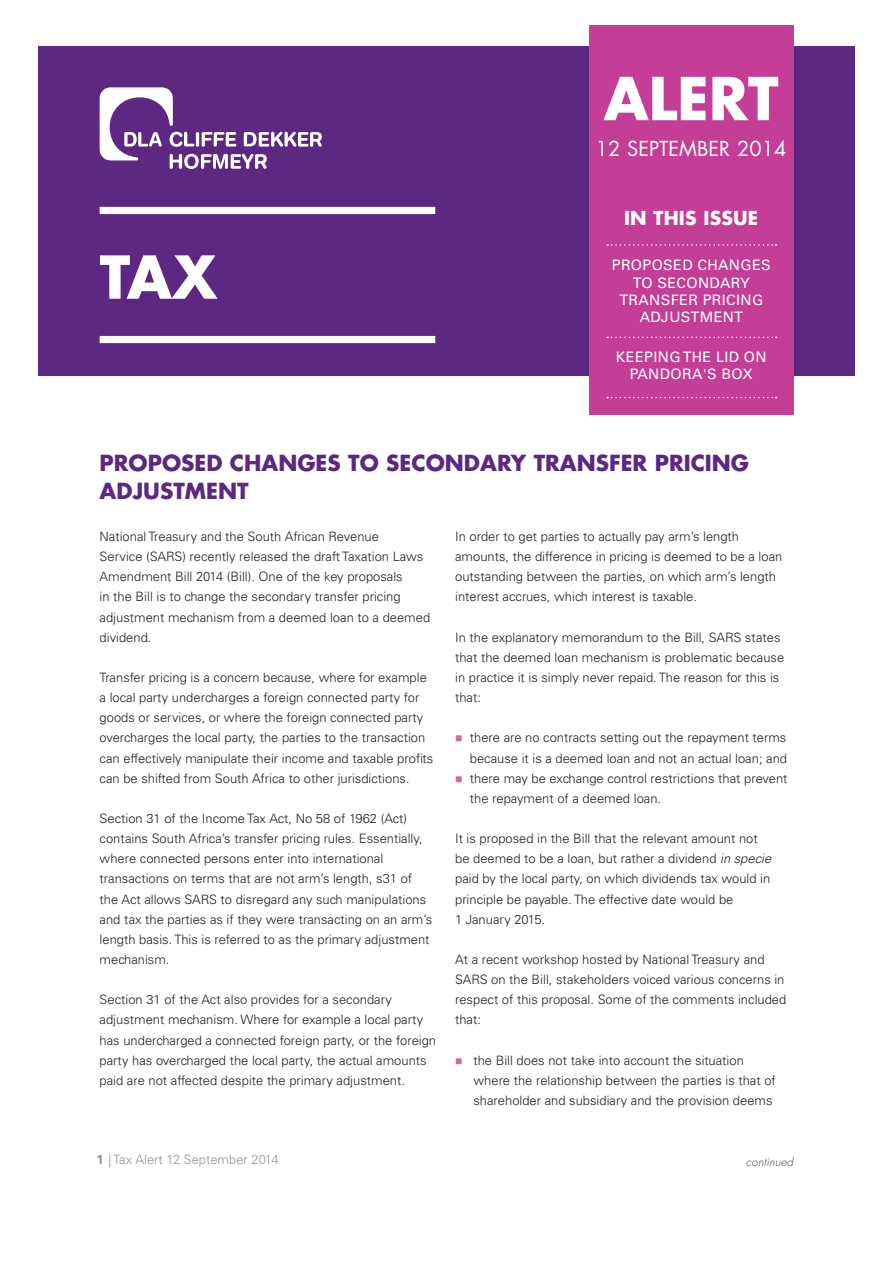
<style>
.page{position:relative;width:893px;height:1263px;background:#fff}
.page>*{position:absolute;margin:0;border:0;box-sizing:border-box;transform-origin:0 0}
.t1{font:700 57.6px "Futura Std";color:#fff}
.t2{font:700 21.6px/27.3px "Futura Std";color:#5d2881}
.t3{font:20.1px "Futura Std";color:#fff}
.t4{font:700 18.75px "Futura Std";letter-spacing:.01em;color:#fff}
.t5{font:14.4px/17.2px "Univers LT Std";letter-spacing:.025em;color:#fff;text-align:center}
.t6{font:300 12.9px/20.1px "Univers LT Std";color:#231f20}
.t7{font:300 12.9px "Univers LT Std";color:#939598}
.t8{font:italic 300 11.55px "Futura Std";letter-spacing:.01em;color:#404041}
.s1{color:#cd68a8}
.s2{font-style:italic}
.s3{font-weight:700}
</style>
<div class="page">
<div style="left:38px;top:46px;width:816px;height:329px;background:#5d2881"></div>
<div style="left:589px;top:26px;width:204px;height:389px;background:#c43d96"></div>
<svg style="left:100px;top:87px;width:222px;height:82px"></svg>
<div style="left:100px;top:336px;width:335px;height:7px;background:#fff"></div>
<div style="left:100px;top:207px;width:335px;height:7px;background:#fff"></div>
<svg style="left:607px;top:244px;width:169px;height:2px"></svg>
<svg style="left:607px;top:337px;width:169px;height:1px"></svg>
<svg style="left:607px;top:397px;width:169px;height:1px"></svg>
<h1 class="t1" style="left:603px;top:72px;width:176px">ALERT</h1>
<h3 class="t3" style="left:595px;top:139px;width:192px">12 SEPTEMBER 2014</h3>
<h1 class="t1" style="left:100px;top:251px;width:119px">TAX</h1>
<h3 class="t4" style="left:624px;top:210px;width:136px">IN THIS ISSUE</h3>
<p class="t5" style="left:612px;top:257px;width:160px">PROPOSED CHANGES<br>TO SECONDARY<br>TRANSFER PRICING<br>ADJUSTMENT</p>
<p class="t5" style="left:616px;top:349px;width:152px">KEEPING THE LID ON<br>PANDORA'S BOX</p>
<h2 class="t2" style="left:100px;top:451px;width:651px">PROPOSED CHANGES TO SECONDARY TRANSFER PRICING<br>ADJUSTMENT</h2>
<p class="t6" style="left:100px;top:527px;width:332px">National Treasury and the South African Revenue<br>Service (SARS) recently released the draft Taxation Laws Amendment Bill 2014 (Bill). One of the key proposals<br>in the Bill is to change the secondary transfer pricing adjustment mechanism from a deemed loan to a deemed dividend.</p>
<p class="t6" style="left:100px;top:668px;width:335px">Transfer pricing is a concern because, where for example a local party undercharges a foreign connected party for goods or services, or where the foreign connected party overcharges the local party, the parties to the transaction can effectively manipulate their income and taxable profits can be shifted from South Africa to other jurisdictions.</p>
<p class="t6" style="left:100px;top:809px;width:334px">Section 31 of the Income Tax Act, No 58 of 1962 (Act) contains South Africa’s transfer pricing rules. Essentially, where connected persons enter into international transactions on terms that are not arm’s length, s31 of the Act allows SARS to disregard any such manipulations and tax the parties as if they were transacting on an arm’s length basis. This is referred to as the primary adjustment mechanism.</p>
<p class="t6" style="left:100px;top:990px;width:338px">Section 31 of the Act also provides for a secondary adjustment mechanism. Where for example a local party has undercharged a connected foreign party, or the foreign party has overcharged the local party, the actual amounts paid are not affected despite the primary adjustment.</p>
<p class="t6" style="left:455px;top:527px;width:329px">In order to get parties to actually pay arm’s length amounts, the difference in pricing is deemed to be a loan outstanding between the parties, on which arm’s length interest accrues, which interest is taxable.</p>
<p class="t6" style="left:455px;top:628px;width:330px">In the explanatory memorandum to the Bill, SARS states that the deemed loan mechanism is problematic because in practice it is simply never repaid. The reason for this is that:</p>
<p class="t6" style="left:455px;top:729px;width:333px;text-align:right"><span class="s1">■</span> there are no contracts setting out the repayment terms because it is a deemed loan and not an actual loan; and</p>
<p class="t6" style="left:470px;top:769px;width:319px;text-indent:-15px"><span class="s1">■</span> there may be exchange control restrictions that prevent the repayment of a deemed loan.</p>
<p class="t6" style="left:455px;top:829px;width:317px">It is proposed in the Bill that the relevant amount not be deemed to be a loan, but rather a dividend <span class="s2">in specie </span>paid by the local party, on which dividends tax would in principle be payable. The effective date would be<br>1 January 2015.</p>
<p class="t6" style="left:455px;top:950px;width:333px">At a recent workshop hosted by National Treasury and SARS on the Bill, stakeholders voiced various concerns in respect of this proposal. Some of the comments included that:</p>
<p class="t6" style="left:473px;top:1051px;width:304px;text-indent:-18px"><span class="s1">■</span> the Bill does not take into account the situation where the relationship between the parties is that of shareholder and subsidiary and the provision deems</p>
<p class="t7" style="left:96px;top:1154px;width:184px"><span class="s3">1</span> | Tax Alert 12 September 2014</p>
<p class="t8" style="left:745px;top:1157px;width:49px">continued</p>
</div>
